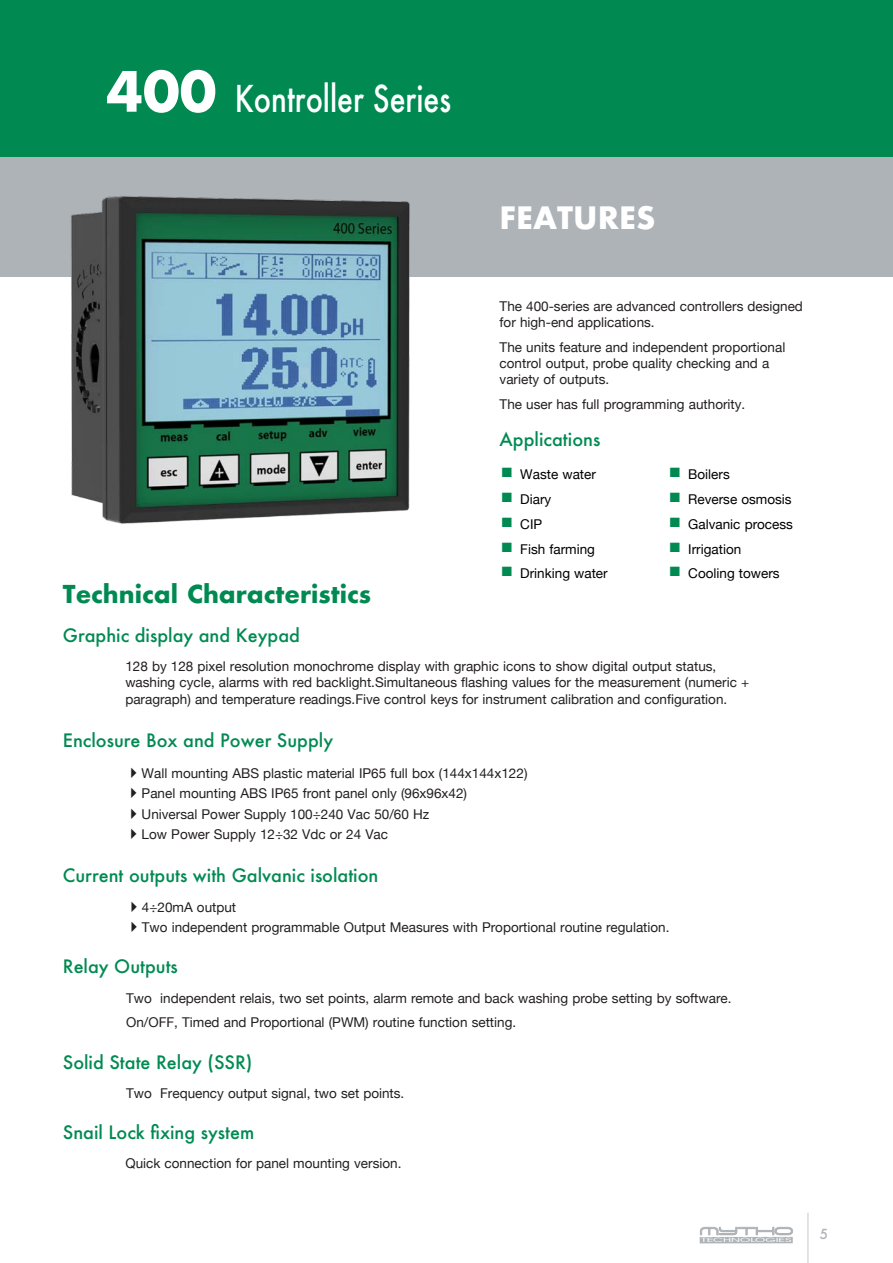
<style>
.page{position:relative;width:893px;height:1263px;background:#fff}
.page>*{position:absolute;margin:0;border:0;box-sizing:border-box;transform-origin:0 0}
.t1{font:500 36px "Futura";color:#fff;scale:.8 1}
.t2{font:700 30px "Futura";color:#fff}
.t3{font:700 24px "Futura";color:#008a52}
.t4{font:500 18px "Futura";color:#008a52}
.t5{font:14.4px "Cavalero BT";color:#aeb3b8}
.t6{font:13.5px/16.2px "Helvetica Neue";color:#231f20}
.t7{font:13.5px "Helvetica Neue";color:#000}
.t8{font:500 13.5px "Futura";color:#aeb3b8}
.t9{font:5.7px "ITC Avant Garde Std";color:#fff;scale:2.1 1}
.s1{font-weight:700;font-size:54px}
.s2{color:#008a52}
</style>
<div class="page">
<div style="left:0;top:0;width:893px;height:157px;background:#008a52"></div>
<div style="left:700px;top:1237px;width:93px;height:6px;background:#aeb3b8"></div>
<div style="left:0;top:157px;width:893px;height:119px;background:#aeb3b8"></div>
<hr style="left:807px;top:1213px;width:2px;height:50px;background:#80838a">
<img style="left:44px;top:196px;width:390px;height:328px">
<p class="t1" style="left:106px;top:74px;width:433px"><span class="s1">400</span> Kontroller Series</p>
<p class="t2" style="left:500px;top:196px;width:157px">FEATURES</p>
<p class="t3" style="left:63px;top:576px;width:310px">Technical Characteristics</p>
<p class="t4" style="left:63px;top:623px;width:239px">Graphic display and Keypad</p>
<p class="t6" style="left:500px;top:299px;width:305px">The 400-series are advanced controllers designed for high-end applications.</p>
<p class="t6" style="left:500px;top:340px;width:287px">The units feature and independent proportional control output, probe quality checking and a variety of outputs.</p>
<p class="t6" style="left:500px;top:397px;width:247px">The user has full programming authority.</p>
<p class="t4" style="left:500px;top:427px;width:102px">Applications</p>
<p class="t7" style="left:502px;top:465px;width:96px"><span class="s2">■</span> Waste water</p>
<p class="t7" style="left:502px;top:490px;width:51px"><span class="s2">■</span> Diary</p>
<p class="t7" style="left:502px;top:514px;width:42px"><span class="s2">■</span> CIP</p>
<p class="t7" style="left:502px;top:539px;width:95px"><span class="s2">■</span> Fish farming</p>
<p class="t7" style="left:502px;top:564px;width:107px"><span class="s2">■</span> Drinking water</p>
<p class="t7" style="left:670px;top:465px;width:62px"><span class="s2">■</span> Boilers</p>
<p class="t7" style="left:670px;top:490px;width:123px"><span class="s2">■</span> Reverse osmosis</p>
<p class="t7" style="left:670px;top:514px;width:125px"><span class="s2">■</span> Galvanic process</p>
<p class="t7" style="left:670px;top:539px;width:73px"><span class="s2">■</span> Irrigation</p>
<p class="t7" style="left:670px;top:564px;width:111px"><span class="s2">■</span> Cooling towers</p>
<p class="t6" style="left:125px;top:659px;width:625px">128 by 128 pixel resolution monochrome display with graphic icons to show digital output status, washing cycle, alarms with red backlight.Simultaneous flashing values for the measurement (numeric + paragraph) and temperature readings.Five control keys for instrument calibration and configuration.</p>
<p class="t4" style="left:63px;top:728px;width:272px">Enclosure Box and Power Supply</p>
<p class="t6" style="left:125px;top:766px;width:404px">✔Wall mounting ABS plastic material IP65 full box (144x144x122)</p>
<p class="t6" style="left:125px;top:786px;width:343px">✔Panel mounting ABS IP65 front panel only (96x96x42)</p>
<p class="t6" style="left:125px;top:807px;width:306px">✔Universal Power Supply 100÷240 Vac 50/60 Hz</p>
<p class="t6" style="left:125px;top:827px;width:265px">✔Low Power Supply 12÷32 Vdc or 24 Vac</p>
<p class="t4" style="left:63px;top:863px;width:317px">Current outputs with Galvanic isolation</p>
<p class="t6" style="left:125px;top:899px;width:112px">✔4÷20mA output</p>
<p class="t6" style="left:125px;top:920px;width:546px">✔Two independent programmable Output Measures with Proportional routine regulation.</p>
<p class="t4" style="left:63px;top:954px;width:117px">Relay Outputs</p>
<p class="t6" style="left:126px;top:990px;width:607px">Two independent relais, two set points, alarm remote and back washing probe setting by software.</p>
<p class="t6" style="left:126px;top:1015px;width:391px">On/OFF, Timed and Proportional (PWM) routine function setting.</p>
<p class="t4" style="left:63px;top:1050px;width:191px">Solid State Relay (SSR)</p>
<p class="t6" style="left:126px;top:1086px;width:280px">Two Frequency output signal, two set points.</p>
<p class="t4" style="left:63px;top:1119px;width:193px">Snail Lock fixing system</p>
<p class="t6" style="left:125px;top:1155px;width:277px">Quick connection for panel mounting version.</p>
<p class="t5" style="left:700px;top:1220px;width:95px">mytho</p>
<p class="t9" style="left:701px;top:1237px;width:45px">TECHNOLOGIES</p>
<p class="t8" style="left:820px;top:1224px;width:10px">5</p>
</div>
